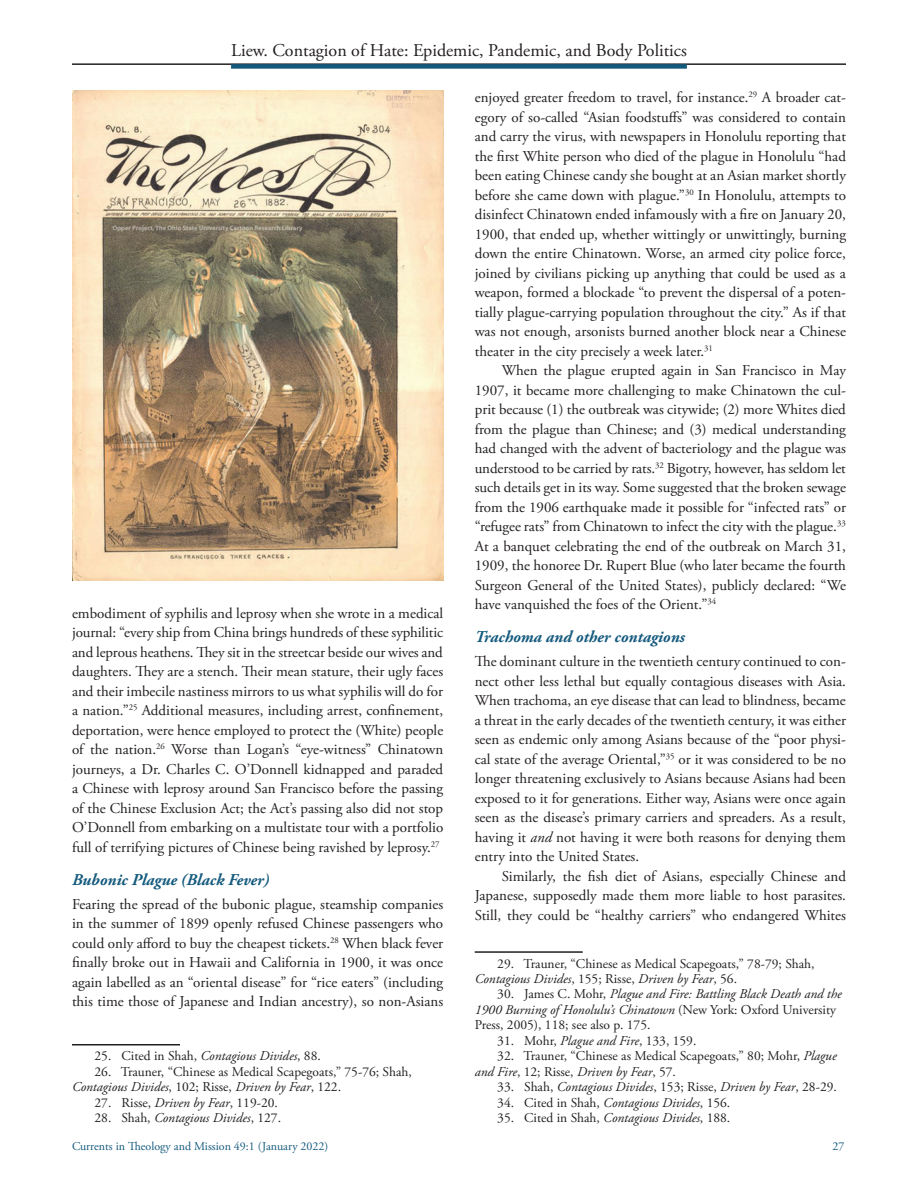
<style>
.page{position:relative;width:918px;height:1188px;background:#fff}
.page>*{position:absolute;margin:0;border:0;box-sizing:border-box;transform-origin:0 0}
.page_header_with_rul{font:18px "Adobe Garamond Pro";color:#231f20}
.sub_subhead{font:italic 700 16.5px "Adobe Garamond Pro";color:#145a7d}
.body_text{font:15px/19.5px "Adobe Garamond Pro";color:#231f20;text-align:justify}
.body_text_no_indent{font:15px/19.5px "Adobe Garamond Pro";color:#231f20;text-align:justify}
.footnote{font:13.5px/15.5px "Adobe Garamond Pro";color:#231f20}
.footnote-2{font:italic 13.5px/15.5px "Adobe Garamond Pro";color:#231f20}
.t1{font:12px "Adobe Garamond Pro";color:#145a7d}
.s1{font-style:italic}
.s2{font-style:normal}
</style>
<div class="page">
<hr style="left:72px;top:63px;width:774px;height:2px;background:#231f20">
<div style="left:231px;top:64px;width:456px;height:5px;background:#145a7d"></div>
<hr style="left:475px;top:951px;width:108px;height:2px;background:#231f20">
<hr style="left:72px;top:1044px;width:108px;height:2px;background:#231f20">
<img style="left:72px;top:90px;width:371px;height:490px">
<p class="page_header_with_rul" style="left:231px;top:39px;width:457px">Liew. Contagion of Hate: Epidemic, Pandemic, and Body Politics</p>
<p class="body_text" style="left:72px;top:604px;width:373px">embodiment of syphilis and leprosy when she wrote in a medical journal: “every ship from China brings hundreds of these syphilitic and leprous heathens. They sit in the streetcar beside our wives and daughters. They are a stench. Their mean stature, their ugly faces and their imbecile nastiness mirrors to us what syphilis will do for a nation.”<sup>25</sup> Additional measures, including arrest, confinement, deportation, were hence employed to protect the (White) people of the nation.<sup>26</sup> Worse than Logan’s “eye-witness” Chinatown journeys, a Dr. Charles C. O’Donnell kidnapped and paraded a Chinese with leprosy around San Francisco before the passing of the Chinese Exclusion Act; the Act’s passing also did not stop O’Donnell from embarking on a multistate tour with a portfolio full of terrifying pictures of Chinese being ravished by leprosy.<sup>27</sup></p>
<p class="sub_subhead" style="left:72px;top:870px;width:199px">Bubonic Plague (Black Fever)</p>
<p class="body_text_no_indent" style="left:72px;top:895px;width:373px">Fearing the spread of the bubonic plague, steamship companies in the summer of 1899 openly refused Chinese passengers who could only afford to buy the cheapest tickets.<sup>28</sup> When black fever finally broke out in Hawaii and California in 1900, it was once again labelled as an “oriental disease” for “rice eaters” (including this time those of Japanese and Indian ancestry), so non-Asians</p>
<p class="footnote" style="left:94px;top:1049px;width:228px">25. Cited in Shah, <span class="s1">Contagious Divides</span>, 88.</p>
<p class="footnote" style="left:72px;top:1064px;width:341px;text-indent:22px">26. Trauner, “Chinese as Medical Scapegoats,” 75-76; Shah,<br><span class="s1">Contagious Divides</span>, 102; Risse, <span class="s1">Driven by Fear</span>, 122.</p>
<p class="footnote" style="left:94px;top:1095px;width:185px">27. Risse, <span class="s1">Driven by Fear</span>, 119-20.</p>
<p class="footnote-2" style="left:94px;top:1110px;width:188px"><span class="s2">28. Shah,</span> Contagious Divides<span class="s2">, 127.</span></p>
<p class="body_text" style="left:475px;top:88px;width:373px">enjoyed greater freedom to travel, for instance.<sup>29</sup> A broader cat&shy;egory of so-called “Asian foodstuffs” was considered to contain and carry the virus, with newspapers in Honolulu reporting that the first White person who died of the plague in Honolulu “had been eating Chinese candy she bought at an Asian market shortly before she came down with plague.”<sup>30</sup> In Honolulu, attempts to disinfect Chinatown ended infamously with a fire on January 20, 1900, that ended up, whether wittingly or unwittingly, burning down the entire Chinatown. Worse, an armed city police force, joined by civilians picking up anything that could be used as a weapon, formed a blockade “to prevent the dispersal of a poten&shy;tially plague-carrying population throughout the city.” As if that was not enough, arsonists burned another block near a Chinese theater in the city precisely a week later.<sup>31</sup></p>
<p class="body_text" style="left:475px;top:361px;width:373px;text-indent:27px">When the plague erupted again in San Francisco in May 1907, it became more challenging to make Chinatown the cul&shy;prit because (1) the outbreak was citywide; (2) more Whites died from the plague than Chinese; and (3) medical understanding had changed with the advent of bacteriology and the plague was understood to be carried by rats.<sup>32</sup> Bigotry, however, has seldom let such details get in its way. Some suggested that the broken sewage from the 1906 earthquake made it possible for “infected rats” or “refugee rats” from Chinatown to infect the city with the plague.<sup>33<br></sup>At a banquet celebrating the end of the outbreak on March 31, 1909, the honoree Dr. Rupert Blue (who later became the fourth Surgeon General of the United States), publicly declared: “We have vanquished the foes of the Orient.”<sup>34</sup></p>
<p class="sub_subhead" style="left:475px;top:628px;width:212px">Trachoma and other contagions</p>
<p class="body_text_no_indent" style="left:475px;top:652px;width:373px">The dominant culture in the twentieth century continued to con&shy;nect other less lethal but equally contagious diseases with Asia.<br>When trachoma, an eye disease that can lead to blindness, became a threat in the early decades of the twentieth century, it was either seen as endemic only among Asians because of the “poor physi&shy;cal state of the average Oriental,”<sup>35</sup> or it was considered to be no longer threatening exclusively to Asians because Asians had been exposed to it for generations. Either way, Asians were once again seen as the disease’s primary carriers and spreaders. As a result, having it <span class="s1">and</span> not having it were both reasons for denying them entry into the United States.</p>
<p class="body_text" style="left:475px;top:867px;width:373px;text-indent:27px">Similarly, the fish diet of Asians, especially Chinese and Japanese, supposedly made them more liable to host parasites.<br>Still, they could be “healthy carriers” who endangered Whites</p>
<p class="footnote" style="left:475px;top:956px;width:341px;text-indent:22px">29. Trauner, “Chinese as Medical Scapegoats,” 78-79; Shah,<br><span class="s1">Contagious Divides</span>, 155; Risse, <span class="s1">Driven by Fear</span>, 56.</p>
<p class="footnote-2" style="left:475px;top:987px;width:369px;text-indent:22px"><span class="s2">30. James C. Mohr,</span> Plague and Fire: Battling Black Death and the<br>1900 Burning of Honolulu’s Chinatown <span class="s2">(New York: Oxford University<br>Press, 2005), 118; see also p. 175.</span></p>
<p class="footnote" style="left:497px;top:1033px;width:201px">31. Mohr, <span class="s1">Plague and Fire</span>, 133, 159.</p>
<p class="footnote" style="left:475px;top:1049px;width:363px;text-indent:22px">32. Trauner, “Chinese as Medical Scapegoats,” 80; Mohr, <span class="s1">Plague and Fire</span>, 12; Risse, <span class="s1">Driven by Fear</span>, 57.</p>
<p class="footnote-2" style="left:497px;top:1079px;width:341px"><span class="s2">33. Shah,</span> Contagious Divides<span class="s2">, 153; Risse,</span> Driven by Fear<span class="s2">, 28-29.</span></p>
<p class="footnote" style="left:497px;top:1095px;width:235px">34. Cited in Shah, <span class="s1">Contagious Divides</span>, 156.</p>
<p class="footnote" style="left:497px;top:1110px;width:235px">35. Cited in Shah, <span class="s1">Contagious Divides</span>, 188.</p>
<p class="t1" style="left:72px;top:1139px;width:258px">Currents in Theology and Mission 49:1 (January 2022)</p>
<p class="t1" style="left:832px;top:1139px;width:13px">27</p>
</div>
